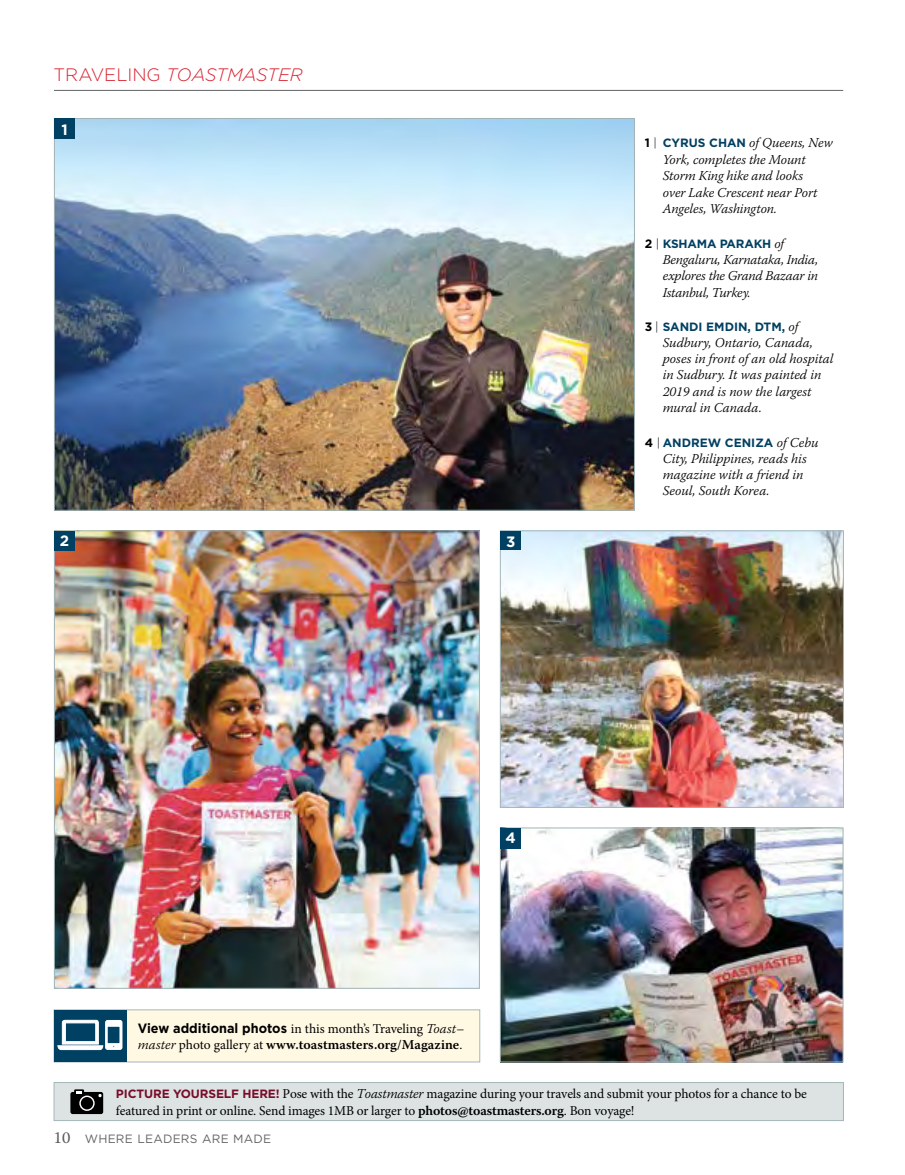
<style>
.page{position:relative;width:905px;height:1175px;background:#fff}
.page>*{position:absolute;margin:0;border:0;box-sizing:border-box;transform-origin:0 0}
.t1{font:italic 300 18px "Gotham";letter-spacing:-.01em;color:#d82231}
.t2{font:700 15px "Gotham";color:#fff}
.t3{font:italic 300 13.5px/16.5px "Warnock Pro";letter-spacing:-.005em;color:#000}
.t4{font:13.5px/16.5px "Minion Pro";letter-spacing:-.01em;color:#000}
.t5{font:600 13.5px "Warnock Pro";color:#000}
.t6{font:700 12px "Gotham";color:#004062}
.t7{font:12px "Gotham";letter-spacing:.02em;color:#636466}
.t8{font:700 12px "Gotham";letter-spacing:-.02em;color:#004062}
.s1{font-style:normal}
.s2{font-family:"Gotham";font-weight:700;font-style:normal;font-size:12.15px}
.s3{font-family:"Gotham";font-style:normal;font-size:12.15px}
.s4{font-family:"Gotham";font-weight:700;font-style:normal;font-size:12px;color:#004062}
.s5{font-size:12.15px;color:#000}
.s6{font-weight:300;font-size:12.15px;color:#000}
.s7{font-family:"Warnock Pro";font-weight:300;font-style:italic;font-size:13.5px;color:#000}
.s8{font-family:"Gotham";font-weight:700}
.s9{font-family:"Warnock Pro";font-weight:300;font-style:italic}
.s10{font-weight:300;font-style:italic}
.s11{font-family:"Minion Pro";font-weight:400}
.s12{font-family:"Gotham";font-weight:700;font-size:12px;color:#770d29}
.s13{font-family:"Warnock Pro";font-weight:600}
.s14{font-family:"Warnock Pro";font-size:16.5px;color:#58595b}
</style>
<div class="page">
<img style="left:56px;top:532px;width:422px;height:454px">
<img style="left:56px;top:120px;width:576px;height:388px">
<img style="left:502px;top:829px;width:339px;height:231px">
<div style="left:500px;top:827px;width:343px;height:235px;border:1px solid #a2b4b6"></div>
<hr style="left:54px;top:90px;width:789px;height:1px;background:#636466">
<div style="left:500px;top:828px;width:20px;height:20px;background:#004062"></div>
<div style="left:55px;top:119px;width:20px;height:20px;background:#004062"></div>
<img style="left:502px;top:532px;width:339px;height:273px">
<div style="left:500px;top:530px;width:343px;height:277px;border:1px solid #a5b7ba"></div>
<div style="left:500px;top:531px;width:20px;height:18px;background:#004062"></div>
<div style="left:54px;top:1082px;width:789px;height:38px;background:#dde3e3"></div>
<div style="left:54px;top:1082px;width:789px;height:38px;border:1px solid #a5b7ba"></div>
<div style="left:55px;top:531px;width:20px;height:20px;background:#004062"></div>
<div style="left:54px;top:1009px;width:426px;height:53px;background:#fff9e4;border:1px solid #a5b7ba"></div>
<svg style="left:70px;top:1089px;width:33px;height:25px"></svg>
<div style="left:54px;top:1010px;width:73px;height:51px;background:#004062"></div>
<svg style="left:58px;top:1020px;width:64px;height:29px"></svg>
<h1 class="t1" style="left:54px;top:63px;width:250px"><span class="s1">TRAVELING</span> TOASTMASTER</h1>
<p class="t2" style="left:62px;top:119px;width:8px">1</p>
<p class="t2" style="left:60px;top:531px;width:11px">2</p>
<p class="t2" style="left:506px;top:531px;width:11px">3</p>
<p class="t3" style="left:662px;top:134px;width:171px;text-indent:-18px"><span class="s2">1</span> <span class="s3">|</span> <span class="s4">CYRUS CHAN</span> of Queens, New<br>York, completes the Mount<br>Storm King hike and looks<br>over Lake Crescent near Port<br>Angeles, Washington.</p>
<p class="t8" style="left:644px;top:235px;width:141px"><span class="s5">2</span> <span class="s6">|</span> KSHAMA PARAKH <span class="s7">of</span></p>
<p class="t3" style="left:662px;top:251px;width:157px;text-align:justify">Bengaluru, Karnataka, India, explores the Grand Bazaar in Istanbul, Turkey.</p>
<p class="t6" style="left:644px;top:319px;width:155px"><span class="s5">3</span> <span class="s6">|</span> SANDI EMDIN, DTM, <span class="s7">of</span></p>
<p class="t3" style="left:662px;top:334px;width:172px">Sudbury, Ontario, Canada, poses in front of an old hospital in Sudbury. It was painted in<br>2019 and is now the largest mural in Canada.</p>
<p class="t6" style="left:644px;top:434px;width:175px"><span class="s5">4</span> <span class="s6">|</span> ANDREW CENIZA <span class="s7">of Cebu</span></p>
<p class="t3" style="left:662px;top:450px;width:146px;line-height:16px">City, Philippines, reads his magazine with a friend in<br>Seoul, South Korea.</p>
<p class="t2" style="left:505px;top:828px;width:12px">4</p>
<p class="t4" style="left:138px;top:1020px;width:328px"><span class="s8">View additional photos</span> in this month’s Traveling <span class="s9">Toast–</span></p>
<p class="t5" style="left:138px;top:1036px;width:326px"><span class="s10">master</span> <span class="s11">photo gallery at</span> www.toastmasters.org/Magazine<span class="s11">.</span></p>
<p class="t4" style="left:116px;top:1085px;width:692px"><span class="s12">PICTURE YOURSELF HERE!</span> Pose with the <span class="s9">Toastmaster</span> magazine during your travels and submit your photos for a chance to be featured in print or online. Send images 1MB or larger to <span class="s13">photos@toastmasters.org</span>. Bon voyage!</p>
<p class="t7" style="left:54px;top:1131px;width:219px"><span class="s14">10</span> WHERE LEADERS ARE MADE</p>
</div>
